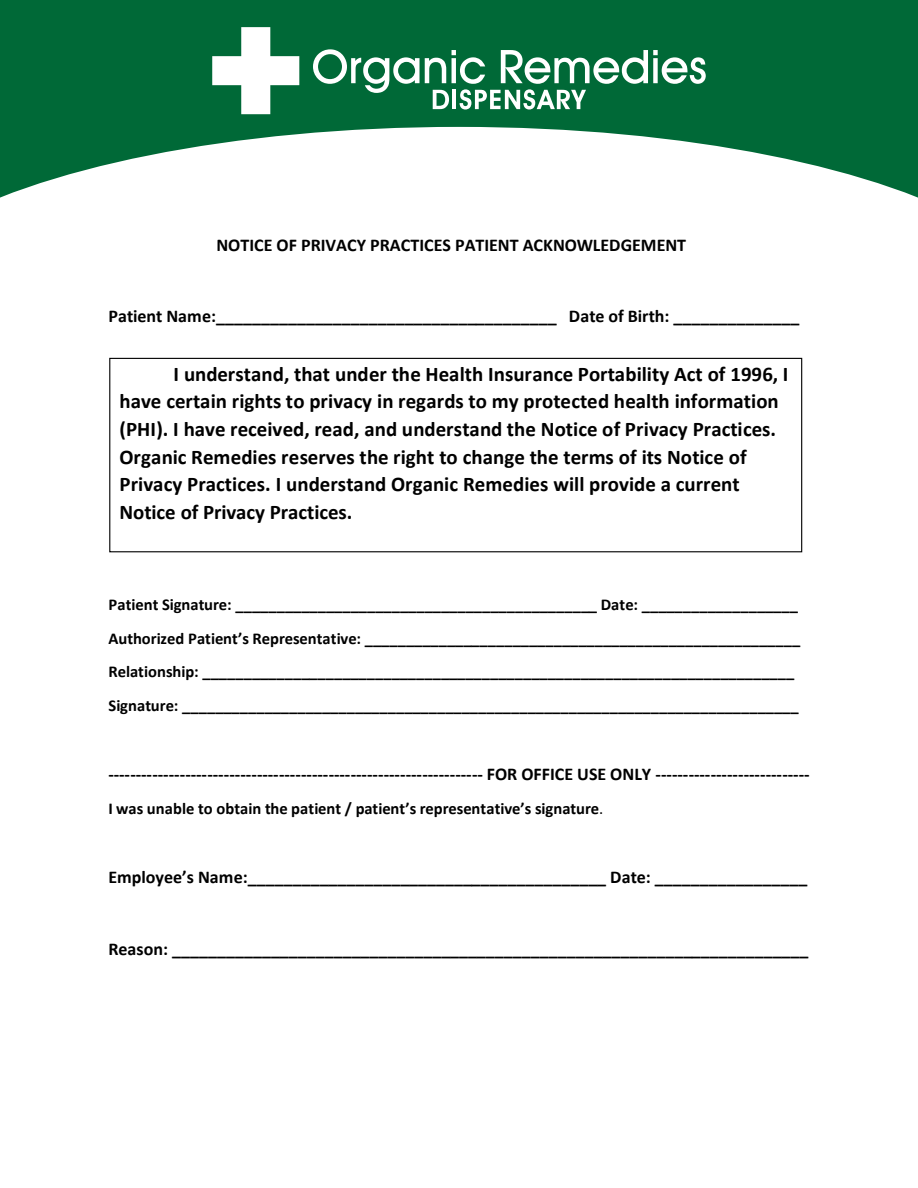
<style>
.page{position:relative;width:918px;height:1188px;background:#fff}
.page>*{position:absolute;margin:0;border:0;box-sizing:border-box;transform-origin:0 0}
.t1{font:700 20.85px/27.6px "Calibri";color:#000}
.t2{font:700 18px "Calibri";color:#000}
.t3{font:700 16.5px/33.8px "Calibri";color:#000}
.s1{font-style:inherit}
.s2{font-weight:400}
</style>
<div class="page">
<div style="left:109px;top:358px;width:693px;height:194px;border:1px solid #000"></div>
<svg style="left:0;top:0;width:918px;height:198px;fill:#006937"></svg>
<svg style="left:212px;top:27px;width:87px;height:87px"></svg>
<svg style="left:313px;top:49px;width:393px;height:61px"></svg>
<p class="t2" style="left:216px;top:232px;width:471px">NOTICE OF PRIVACY PRACTICES PATIENT ACKNOWLEDGEMENT</p>
<p class="t2" style="left:108px;top:304px;width:693px">Patient Name:______________________________________ Date of Birth: ______________</p>
<p class="t1" style="left:120px;top:360px;width:670px;text-indent:54px">I understand, that under the Health Insurance Portability Act of 1996, I have certain rights to privacy in regards to my protected health information (PHI). I have received, read, and understand the Notice of Privacy Practices.<br>Organic Remedies reserves the right to change the terms of its Notice of Privacy Practices. I understand Organic Remedies will provide a current Notice of Privacy Practices<span class="s1">.</span></p>
<p class="t3" style="left:108px;top:587px;width:693px">Patient Signature: ____________________________________________ Date: ___________________ Authorized Patient’s Representative: _____________________________________________________ Relationship: ________________________________________________________________________ Signature: ___________________________________________________________________________</p>
<p class="t2" style="left:108px;top:761px;width:703px">-------------------------------------------------------------------- FOR OFFICE USE ONLY ----------------------------</p>
<p class="t3" style="left:108px;top:792px;width:496px">I was unable to obtain the patient / patient’s representative’s signature<span class="s2">.</span></p>
<p class="t2" style="left:108px;top:864px;width:701px">Employee’s Name:________________________________________ Date: _________________</p>
<p class="t2" style="left:108px;top:936px;width:702px">Reason: _______________________________________________________________________</p>
</div>
